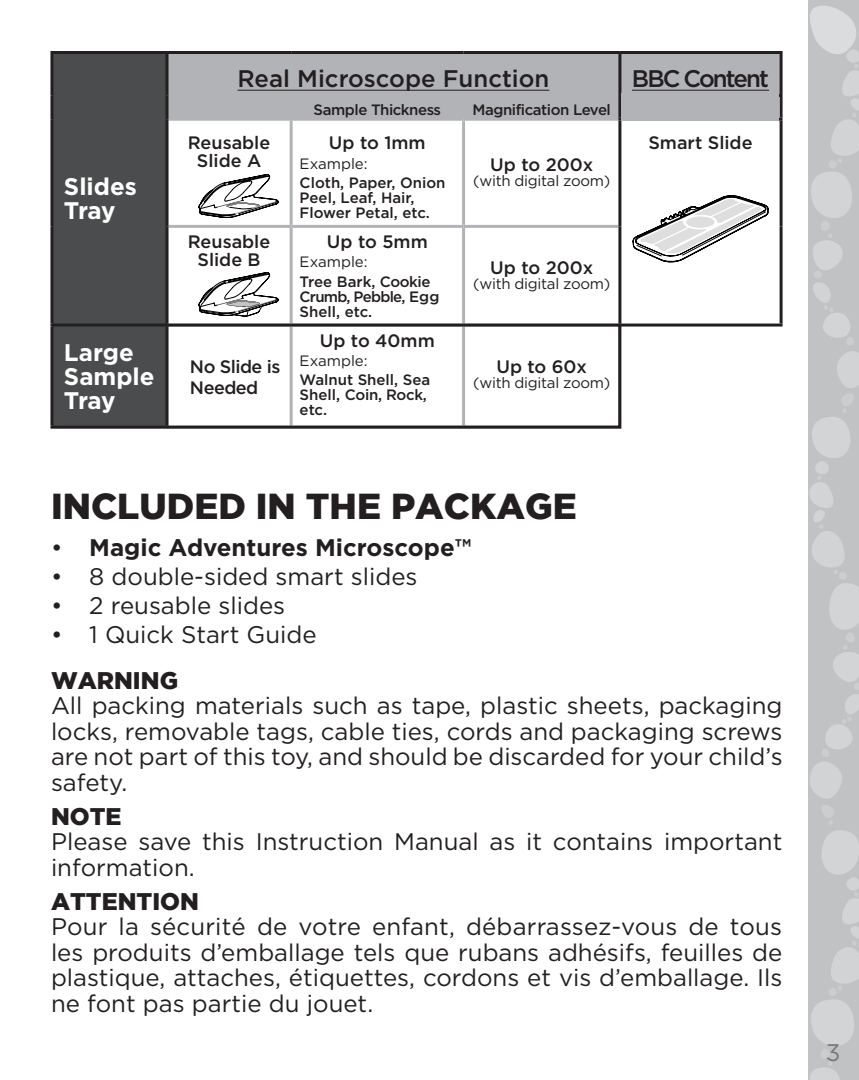
<style>
.page{position:relative;width:859px;height:1080px;background:#fff}
.page>*{position:absolute;margin:0;border:0;box-sizing:border-box;transform-origin:0 0}
.t1{font:900 36px "Gotham";color:#231f20}
.t2{font:24px/25.5px "Gotham HTF";color:#231f20;text-align:justify}
.t3{font:700 24px "Gotham HTF";color:#231f20}
.t4{font:700 24px/24px "Gotham HTF";color:#fff}
.t5{font:500 24px "Gotham HTF";color:#231f20}
.t6{font:900 24px "Gotham";color:#231f20}
.t7{font:500 24px "Gotham HTF";letter-spacing:-.08em;color:#231f20}
.t8{font:24px "Gotham HTF";color:#76787b}
.t9{font:500 18px/18px "Gotham HTF";color:#231f20;text-align:center}
.t10{font:500 18px/21.6px "Gotham HTF";letter-spacing:-.03em;color:#231f20}
.t11{font:500 15px/15px "Gotham HTF";letter-spacing:-.015em;color:#231f20}
.t12{font:15px "Gotham HTF";letter-spacing:-.02em;color:#231f20}
.t13{font:15px "Gotham HTF";color:#231f20}
.s1{font-weight:400}
</style>
<div class="page">
<svg style="left:808px;top:0;width:51px;height:1080px;background:#c7c8ca"></svg>
<div style="left:53px;top:54px;width:113px;height:372px;background:#4b4c4d"></div>
<div style="left:169px;top:54px;width:610px;height:64px;background:#b2b3b7"></div>
<hr style="left:167px;top:51px;width:124px;height:3px;background:#231f20">
<hr style="left:291px;top:51px;width:173px;height:3px;background:#231f20">
<hr style="left:464px;top:51px;width:156px;height:3px;background:#231f20">
<hr style="left:169px;top:94px;width:122px;height:3px;background:#b2b3b7">
<hr style="left:291px;top:94px;width:173px;height:3px;background:#b2b3b7">
<hr style="left:290px;top:97px;width:3px;height:21px;background:#b2b3b7">
<hr style="left:464px;top:94px;width:154px;height:3px;background:#b2b3b7">
<hr style="left:462px;top:97px;width:3px;height:21px;background:#b2b3b7">
<hr style="left:169px;top:118px;width:122px;height:3px;background:#b2b3b7">
<hr style="left:291px;top:118px;width:173px;height:3px;background:#b2b3b7">
<hr style="left:290px;top:121px;width:3px;height:104px;background:#b2b3b7">
<hr style="left:464px;top:118px;width:154px;height:3px;background:#b2b3b7">
<hr style="left:462px;top:121px;width:3px;height:104px;background:#b2b3b7">
<hr style="left:620px;top:51px;width:162px;height:3px;background:#231f20">
<hr style="left:618px;top:54px;width:3px;height:40px;background:#231f20">
<hr style="left:779px;top:54px;width:3px;height:40px;background:#231f20">
<hr style="left:618px;top:118px;width:164px;height:3px;background:#231f20">
<hr style="left:169px;top:225px;width:122px;height:3px;background:#b2b3b7">
<hr style="left:291px;top:225px;width:173px;height:3px;background:#b2b3b7">
<hr style="left:290px;top:228px;width:3px;height:96px;background:#b2b3b7">
<hr style="left:464px;top:225px;width:154px;height:3px;background:#b2b3b7">
<hr style="left:462px;top:228px;width:3px;height:96px;background:#b2b3b7">
<hr style="left:618px;top:94px;width:164px;height:3px;background:#231f20">
<hr style="left:618px;top:97px;width:3px;height:21px;background:#231f20">
<hr style="left:779px;top:97px;width:3px;height:21px;background:#231f20">
<hr style="left:618px;top:121px;width:3px;height:105px;background:#231f20">
<hr style="left:779px;top:121px;width:3px;height:105px;background:#231f20">
<hr style="left:618px;top:226px;width:3px;height:98px;background:#231f20">
<hr style="left:779px;top:226px;width:3px;height:98px;background:#231f20">
<hr style="left:618px;top:324px;width:164px;height:3px;background:#231f20">
<hr style="left:50px;top:51px;width:117px;height:3px;background:#231f20">
<hr style="left:50px;top:54px;width:3px;height:42px;background:#231f20">
<hr style="left:166px;top:54px;width:3px;height:42px;background:#231f20">
<hr style="left:50px;top:96px;width:3px;height:23px;background:#231f20">
<hr style="left:166px;top:96px;width:3px;height:23px;background:#231f20">
<hr style="left:50px;top:119px;width:3px;height:107px;background:#231f20">
<hr style="left:166px;top:119px;width:3px;height:107px;background:#231f20">
<hr style="left:50px;top:226px;width:3px;height:98px;background:#231f20">
<hr style="left:166px;top:226px;width:3px;height:98px;background:#231f20">
<hr style="left:50px;top:324px;width:119px;height:3px;background:#231f20">
<hr style="left:50px;top:327px;width:3px;height:99px;background:#231f20">
<hr style="left:50px;top:426px;width:119px;height:3px;background:#231f20">
<hr style="left:238px;top:90px;width:311px;height:1px;background:#231f20">
<hr style="left:632px;top:90px;width:137px;height:1px;background:#231f20">
<svg style="left:198px;top:174px;width:80px;height:44px"></svg>
<svg style="left:198px;top:272px;width:80px;height:44px"></svg>
<svg style="left:633px;top:195px;width:135px;height:68px"></svg>
<svg style="left:163px;top:322px;width:460px;height:107px"></svg>
<div style="left:621px;top:94px;width:158px;height:27px;background:#b2b3b7"></div>
<p class="t4" style="left:64px;top:174px;width:74px">Slides<br>Tray</p>
<p class="t4" style="left:64px;top:340px;width:92px">Large<br>Sample<br>Tray</p>
<p class="t5" style="left:238px;top:65px;width:313px">Real Microscope Function</p>
<p class="t7" style="left:632px;top:65px;width:139px">BBC Content</p>
<p class="t11" style="left:314px;top:102px;width:129px">Sample Thickness</p>
<p class="t11" style="left:473px;top:102px;width:140px">Magnification Level</p>
<p class="t9" style="left:188px;top:134px;width:84px">Reusable<br>Slide A</p>
<p class="t9" style="left:329px;top:134px;width:98px">Up to 1mm</p>
<p class="t9" style="left:648px;top:134px;width:106px">Smart Slide</p>
<p class="t13" style="left:300px;top:155px;width:69px">Example:</p>
<p class="t11" style="left:300px;top:175px;width:147px">Cloth, Paper, Onion<br>Peel, Leaf, Hair,<br>Flower Petal, etc.</p>
<p class="t9" style="left:490px;top:155px;width:104px">Up to 200x</p>
<p class="t12" style="left:473px;top:172px;width:139px">(with digital zoom)</p>
<p class="t9" style="left:188px;top:232px;width:84px">Reusable<br>Slide B</p>
<p class="t9" style="left:327px;top:232px;width:102px">Up to 5mm</p>
<p class="t13" style="left:300px;top:254px;width:69px">Example:</p>
<p class="t11" style="left:300px;top:273px;width:141px">Tree Bark, Cookie<br>Crumb, Pebble, Egg<br>Shell, etc.</p>
<p class="t10" style="left:190px;top:355px;width:92px">No Slide is<br>Needed</p>
<p class="t9" style="left:320px;top:331px;width:116px">Up to 40mm</p>
<p class="t13" style="left:300px;top:352px;width:69px">Example:</p>
<p class="t11" style="left:300px;top:372px;width:132px">Walnut Shell, Sea<br>Shell, Coin, Rock, etc.</p>
<p class="t9" style="left:490px;top:258px;width:104px">Up to 200x</p>
<p class="t12" style="left:473px;top:275px;width:139px">(with digital zoom)</p>
<p class="t9" style="left:496px;top:357px;width:92px">Up to 60x</p>
<p class="t12" style="left:473px;top:374px;width:139px">(with digital zoom)</p>
<h1 class="t1" style="left:51px;top:486px;width:527px">INCLUDED IN THE PACKAGE</h1>
<p class="t3" style="left:51px;top:534px;width:422px"><span class="s1">•</span> Magic Adventures Microscope™</p>
<p class="t2" style="left:51px;top:564px;width:368px">• 8 double-sided smart slides</p>
<p class="t2" style="left:51px;top:592px;width:236px">• 2 reusable slides</p>
<p class="t2" style="left:51px;top:621px;width:267px">• 1 Quick Start Guide</p>
<p class="t6" style="left:51px;top:666px;width:129px">WARNING</p>
<p class="t2" style="left:51px;top:693px;width:733px">All packing materials such as tape, plastic sheets, packaging locks, removable tags, cable ties, cords and packaging screws are not part of this toy, and should be discarded for your child’s safety.</p>
<p class="t6" style="left:51px;top:802px;width:72px">NOTE</p>
<p class="t2" style="left:51px;top:828px;width:733px">Please save this Instruction Manual as it contains important information.</p>
<p class="t6" style="left:51px;top:887px;width:150px">ATTENTION</p>
<p class="t2" style="left:51px;top:913px;width:733px">Pour la sécurité de votre enfant, débarrassez-vous de tous les produits d’emballage tels que rubans adhésifs, feuilles de plastique, attaches, étiquettes, cordons et vis d’emballage. Ils ne font pas partie du jouet.</p>
<p class="t8" style="left:826px;top:1039px;width:16px">3</p>
</div>
